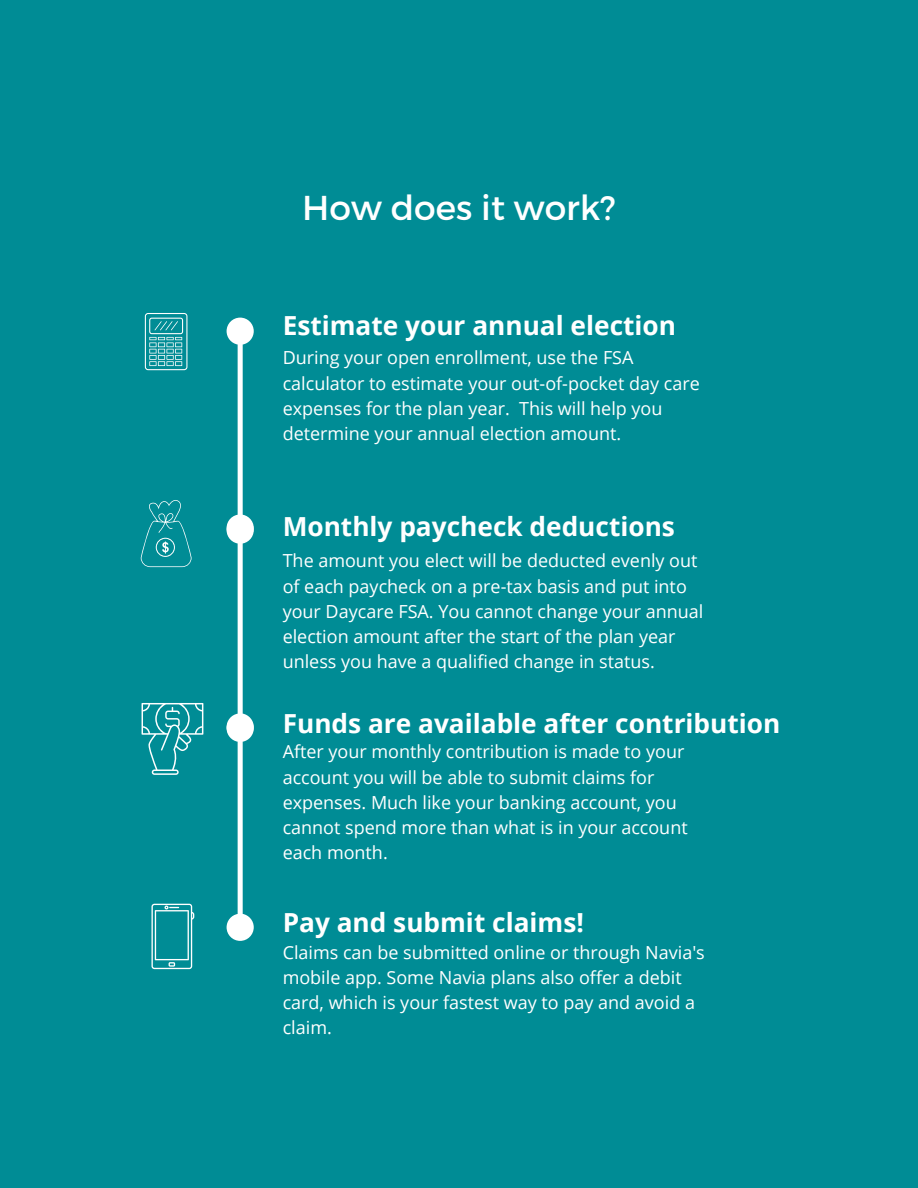
<style>
.page{position:relative;width:918px;height:1188px;background:#008c95}
.page>*{position:absolute;margin:0;border:0;box-sizing:border-box;transform-origin:0 0}
.t1{font:34.5px "Montserrat";color:#fff}
.t2{font:700 26.25px "Open Sans";color:#fff}
.t3{font:18px/25.2px "Open Sans";color:#fff}
</style>
<div class="page">
<svg style="left:145px;top:313px;width:42px;height:57px"></svg>
<svg style="left:141px;top:500px;width:51px;height:67px"></svg>
<svg style="left:151px;top:904px;width:43px;height:65px"></svg>
<svg style="left:227px;top:318px;width:27px;height:623px"></svg>
<svg style="left:142px;top:703px;width:61px;height:72px"></svg>
<h1 class="t1" style="left:302px;top:187px;width:315px">How does it work?</h1>
<h2 class="t2" style="left:283px;top:307px;width:395px">Estimate your annual election</h2>
<p class="t3" style="left:283px;top:345px;width:419px">During your open enrollment, use the FSA calculator to estimate your out-of-pocket day care expenses for the plan year. This will help you determine your annual election amount.</p>
<h2 class="t2" style="left:283px;top:508px;width:394px">Monthly paycheck deductions</h2>
<p class="t3" style="left:283px;top:548px;width:422px">The amount you elect will be deducted evenly out of each paycheck on a pre-tax basis and put into your Daycare FSA. You cannot change your annual election amount after the start of the plan year unless you have a qualified change in status.</p>
<h2 class="t2" style="left:283px;top:705px;width:499px">Funds are available after contribution</h2>
<p class="t3" style="left:283px;top:739px;width:407px">After your monthly contribution is made to your account you will be able to submit claims for expenses. Much like your banking account, you cannot spend more than what is in your account each month.</p>
<h2 class="t2" style="left:283px;top:904px;width:303px">Pay and submit claims!</h2>
<p class="t3" style="left:283px;top:939px;width:424px">Claims can be submitted online or through Navia's mobile app. Some Navia plans also offer a debit card, which is your fastest way to pay and avoid a claim.</p>
</div>
